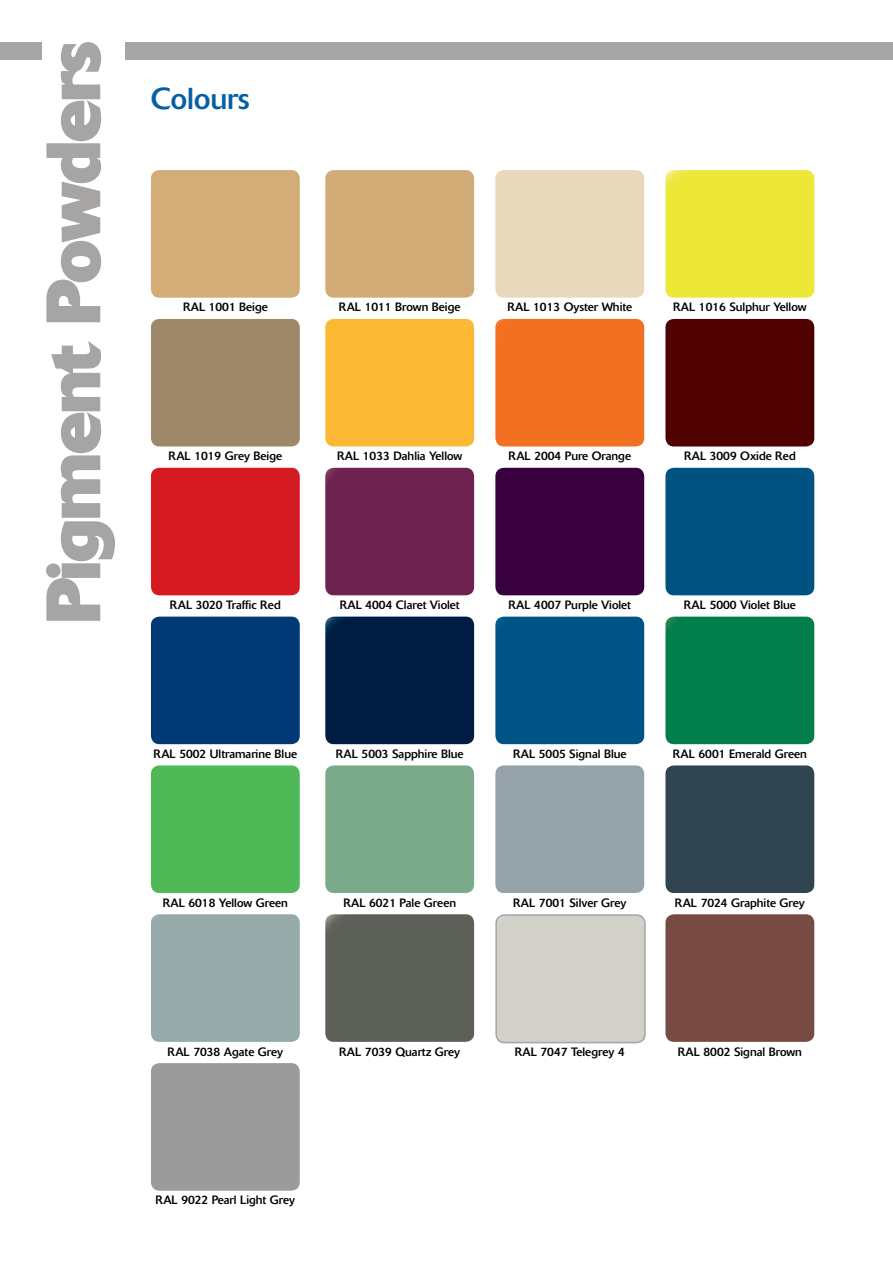
<style>
.page{position:relative;width:893px;height:1263px;background:#fff}
.page>*{position:absolute;margin:0;border:0;box-sizing:border-box;transform-origin:0 0}
.t1{font:500 72px "Delta";color:#a7a4a4}
.t2{font:30px "Delta";color:#0360a4}
.t3{font:12px "Delta";color:#000}
</style>
<div class="page">
<div style="left:0;top:43px;width:893px;height:17px;background:#a7a4a4"></div>
<div style="left:151px;top:170px;width:149px;height:128px;background:#d2ad77"></div>
<div style="left:495px;top:170px;width:149px;height:128px;background:#e8d9bd"></div>
<div style="left:665px;top:170px;width:149px;height:128px;background:#ede838"></div>
<div style="left:151px;top:319px;width:149px;height:127px;background:#9d886a"></div>
<div style="left:325px;top:319px;width:149px;height:127px;background:#fcb934"></div>
<div style="left:495px;top:319px;width:149px;height:127px;background:#f27022"></div>
<div style="left:665px;top:319px;width:149px;height:127px;background:#4f0000"></div>
<div style="left:151px;top:468px;width:149px;height:127px;background:#d61a21"></div>
<div style="left:325px;top:468px;width:149px;height:127px;background:#6d2250"></div>
<div style="left:665px;top:468px;width:149px;height:127px;background:#005380"></div>
<div style="left:325px;top:617px;width:149px;height:127px;background:#001c43"></div>
<div style="left:495px;top:617px;width:149px;height:127px;background:#005387"></div>
<div style="left:43px;top:43px;width:82px;height:1083px;background:#fff"></div>
<svg style="left:46px;top:341px;width:69px;height:280px"></svg>
<svg style="left:46px;top:42px;width:56px;height:281px"></svg>
<div style="left:151px;top:617px;width:149px;height:127px;background:#003975"></div>
<div style="left:665px;top:617px;width:149px;height:127px;background:#007e4c"></div>
<div style="left:151px;top:765px;width:149px;height:128px;background:#50b957"></div>
<div style="left:325px;top:765px;width:149px;height:128px;background:#7aaa89"></div>
<div style="left:495px;top:765px;width:149px;height:128px;background:#95a2aa"></div>
<div style="left:665px;top:765px;width:149px;height:128px;background:#314550"></div>
<div style="left:151px;top:914px;width:149px;height:128px;background:#96aba9"></div>
<div style="left:325px;top:914px;width:149px;height:128px;background:#5d6058"></div>
<div style="left:495px;top:914px;width:151px;height:129px;border:2px solid #a7a4a4;border-radius:9px"></div>
<div style="left:151px;top:1063px;width:149px;height:128px;background:#9b9b9b"></div>
<div style="left:665px;top:914px;width:149px;height:128px;background:#774b44"></div>
<div style="left:495px;top:468px;width:149px;height:127px;background:#38003f"></div>
<div style="left:325px;top:170px;width:149px;height:128px;background:#d1ac76"></div>
<h1 class="t1" style="left:29px;top:623px;width:582px;rotate:-90deg">Pigment Powders</h1>
<h2 class="t2" style="left:151px;top:80px;width:100px">Colours</h2>
<p class="t3" style="left:183px;top:300px;width:86px">RAL 1001 Beige</p>
<p class="t3" style="left:507px;top:300px;width:126px">RAL 1013 Oyster White</p>
<p class="t3" style="left:673px;top:300px;width:135px">RAL 1016 Sulphur Yellow</p>
<p class="t3" style="left:339px;top:300px;width:123px">RAL 1011 Brown Beige</p>
<p class="t3" style="left:169px;top:449px;width:115px">RAL 1019 Grey Beige</p>
<p class="t3" style="left:337px;top:449px;width:127px">RAL 1033 Dahlia Yellow</p>
<p class="t3" style="left:509px;top:449px;width:124px">RAL 2004 Pure Orange</p>
<p class="t3" style="left:684px;top:449px;width:113px">RAL 3009 Oxide Red</p>
<p class="t3" style="left:170px;top:597px;width:112px">RAL 3020 Traffic Red</p>
<p class="t3" style="left:340px;top:597px;width:122px">RAL 4004 Claret Violet</p>
<p class="t3" style="left:684px;top:597px;width:114px">RAL 5000 Violet Blue</p>
<p class="t3" style="left:509px;top:597px;width:124px">RAL 4007 Purple Violet</p>
<p class="t3" style="left:154px;top:746px;width:145px">RAL 5002 Ultramarine Blue</p>
<p class="t3" style="left:673px;top:746px;width:136px">RAL 6001 Emerald Green</p>
<p class="t3" style="left:336px;top:746px;width:129px">RAL 5003 Sapphire Blue</p>
<p class="t3" style="left:513px;top:746px;width:115px">RAL 5005 Signal Blue</p>
<p class="t3" style="left:163px;top:895px;width:127px">RAL 6018 Yellow Green</p>
<p class="t3" style="left:343px;top:895px;width:114px">RAL 6021 Pale Green</p>
<p class="t3" style="left:513px;top:895px;width:115px">RAL 7001 Silver Grey</p>
<p class="t3" style="left:675px;top:895px;width:131px">RAL 7024 Graphite Grey</p>
<p class="t3" style="left:168px;top:1044px;width:117px">RAL 7038 Agate Grey</p>
<p class="t3" style="left:339px;top:1044px;width:122px">RAL 7039 Quartz Grey</p>
<p class="t3" style="left:515px;top:1044px;width:111px">RAL 7047 Telegrey 4</p>
<p class="t3" style="left:678px;top:1044px;width:126px">RAL 8002 Signal Brown</p>
<p class="t3" style="left:156px;top:1193px;width:141px">RAL 9022 Pearl Light Grey</p>
</div>
